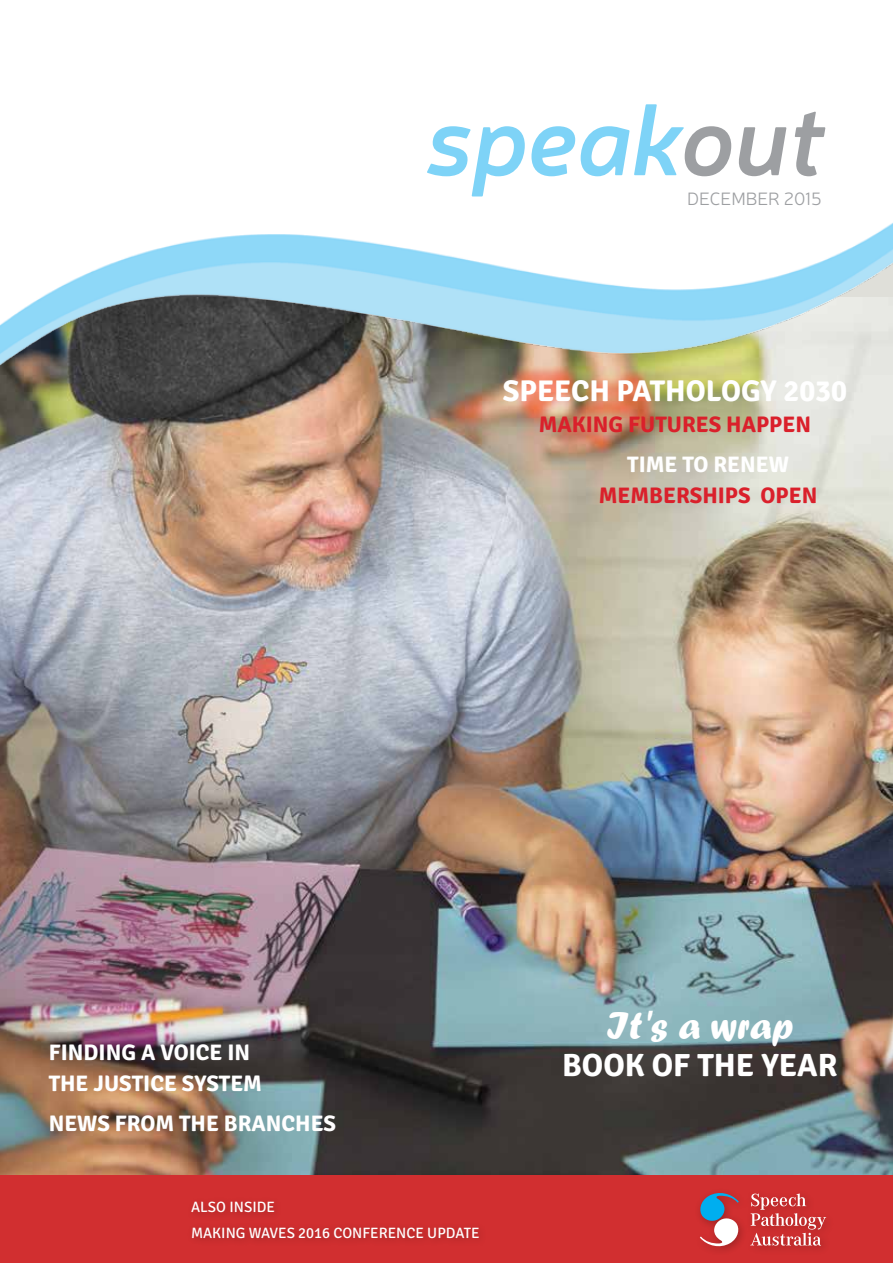
<style>
.page{position:relative;width:893px;height:1263px;background:#fff}
.page>*{position:absolute;margin:0;border:0;box-sizing:border-box;transform-origin:0 0}
.t1{font:italic 600 98.85px "Neris";letter-spacing:-.01em;color:#7ed3f7}
.t2{font:39.3px "Forte";color:#fff}
.t3{font:700 32.1px "Signika";color:#fff}
.t4{font:700 30px "Signika";color:#fff}
.t5{font:700 22.5px/31.5px "Signika";color:#fff}
.t6{font:700 22.5px "Signika";color:#da202b}
.t7{font:300 18px "Neris";color:#9d9fa2}
.t8{font:15px/25.2px "Signika";color:#fff}
.s1{color:#9d9fa2}
</style>
<div class="page">
<img style="left:0;top:377px;width:893px;height:799px">
<img style="left:0;top:222px;width:893px;height:155px">
<div style="left:0;top:1176px;width:893px;height:87px;background:#d12f30"></div>
<div style="left:186px;top:1196px;width:302px;height:52px;background:#000;opacity:.25"></div>
<svg style="left:750px;top:1193px;width:76px;height:53px"></svg>
<svg style="left:699px;top:1193px;width:41px;height:56px"></svg>
<h1 class="t1" style="left:426px;top:72px;width:401px">speak<span class="s1">out</span></h1>
<p class="t7" style="left:687px;top:187px;width:136px">DECEMBER 2015</p>
<h3 class="t4" style="left:503px;top:372px;width:346px">SPEECH PATHOLOGY 2030</h3>
<p class="t6" style="left:539px;top:411px;width:274px">MAKING FUTURES HAPPEN</p>
<p class="t5" style="left:627px;top:449px;width:163px">TIME TO RENEW</p>
<p class="t6" style="left:599px;top:482px;width:220px">MEMBERSHIPS OPEN</p>
<p class="t5" style="left:49px;top:1036px;width:215px">FINDING A VOICE IN<br>THE JUSTICE SYSTEM</p>
<p class="t5" style="left:49px;top:1108px;width:289px">NEWS FROM THE BRANCHES</p>
<p class="t8" style="left:191px;top:1195px;width:290px">ALSO INSIDE<br>MAKING WAVES 2016 CONFERENCE UPDATE</p>
<h2 class="t2" style="left:606px;top:1002px;width:188px">It's a wrap</h2>
<h3 class="t3" style="left:562px;top:1046px;width:277px">BOOK OF THE YEAR</h3>
</div>
